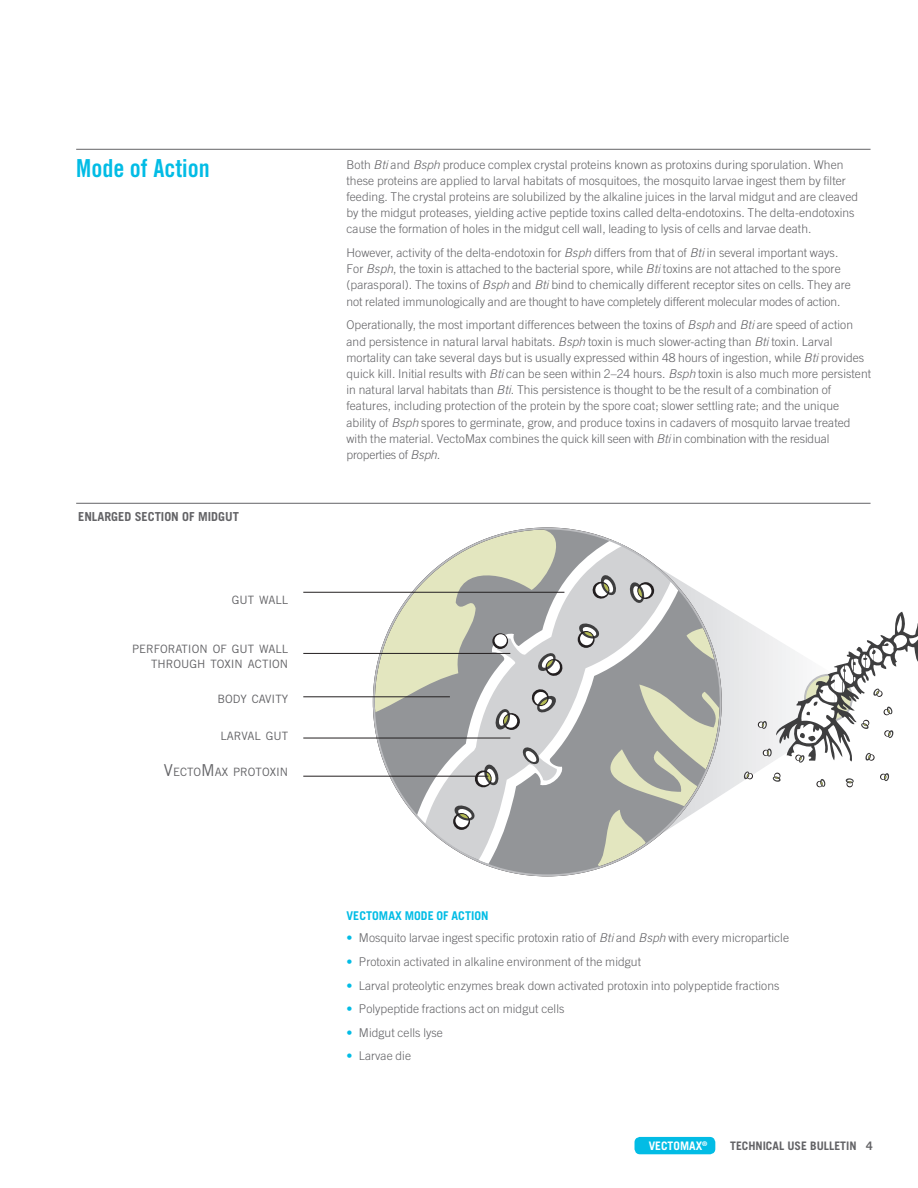
<style>
.page{position:relative;width:918px;height:1188px;background:#fff}
.page>*{position:absolute;margin:0;border:0;box-sizing:border-box;transform-origin:0 0}
.t1{font:24.75px "Trade Gothic LT Std Bd Cn 20";color:#02bce5}
.t2{font:700 12.45px "Trade Gothic LT Std";color:#636366}
.t3{font:300 12px/16.2px "Trade Gothic LT Std";letter-spacing:.005em;color:#636366}
.t4{font:700 12px "Trade Gothic LT Std";letter-spacing:.005em;color:#02bce5}
.t5{font:700 11.7px "Trade Gothic LT Std";color:#636366}
.t6{font:700 11.7px "Trade Gothic LT Std";color:#fff}
.t7{font:11.55px/15px "Trade Gothic LT Std";color:#636366;text-align:right}
.s1{font-style:italic}
.s2{font-size:16.5px}
.s3{color:#02bce5}
</style>
<div class="page">
<div style="left:635px;top:1137px;width:80px;height:17px;background:#02bce5;border-radius:6px"></div>
<hr style="left:76px;top:149px;width:795px;height:1px;background:#636366">
<hr style="left:76px;top:503px;width:795px;height:1px;background:#636366">
<svg style="left:724px;top:607px;width:46px;height:186px"></svg>
<svg style="left:374px;top:528px;width:350px;height:348px"></svg>
<svg style="left:420px;top:542px;width:254px;height:320px;fill:#d1d2d4"></svg>
<svg style="left:416px;top:540px;width:207px;height:285px;background:#c7c9bb"></svg>
<svg style="left:479px;top:582px;width:199px;height:282px;background:#b6b8b7"></svg>
<svg style="left:522px;top:746px;width:18px;height:19px"></svg>
<hr style="left:303px;top:592px;width:261px;height:1px;background:#231f20">
<hr style="left:303px;top:653px;width:207px;height:1px;background:#231f20">
<hr style="left:303px;top:697px;width:147px;height:1px;background:#231f20">
<hr style="left:303px;top:738px;width:207px;height:1px;background:#231f20">
<svg style="left:492px;top:633px;width:16px;height:16px"></svg>
<div style="left:495px;top:634px;width:12px;height:13px;background:#fff;border-radius:50%"></div>
<svg style="left:453px;top:805px;width:23px;height:25px"></svg>
<svg style="left:474px;top:764px;width:25px;height:24px"></svg>
<svg style="left:495px;top:708px;width:25px;height:23px"></svg>
<svg style="left:531px;top:688px;width:26px;height:25px"></svg>
<svg style="left:537px;top:652px;width:26px;height:25px"></svg>
<svg style="left:578px;top:623px;width:22px;height:25px"></svg>
<svg style="left:592px;top:574px;width:25px;height:26px"></svg>
<svg style="left:629px;top:581px;width:26px;height:23px"></svg>
<hr style="left:303px;top:776px;width:185px;height:1px;background:#231f20">
<svg style="left:744px;top:771px;width:9px;height:9px"></svg>
<svg style="left:816px;top:779px;width:10px;height:9px"></svg>
<svg style="left:880px;top:773px;width:9px;height:8px"></svg>
<svg style="left:846px;top:778px;width:8px;height:10px"></svg>
<svg style="left:772px;top:772px;width:9px;height:10px"></svg>
<svg style="left:757px;top:612px;width:161px;height:151px"></svg>
<h1 class="t1" style="left:76px;top:153px;width:135px">Mode of Action</h1>
<p class="t3" style="left:346px;top:156px;width:513px">Both <span class="s1">Bti</span> and <span class="s1">Bsph</span> produce complex crystal proteins known as protoxins during sporulation. When these proteins are applied to larval habitats of mosquitoes, the mosquito larvae ingest them by filter feeding. The crystal proteins are solubilized by the alkaline juices in the larval midgut and are cleaved by the midgut proteases, yielding active peptide toxins called delta-endotoxins. The delta-endotoxins cause the formation of holes in the midgut cell wall, leading to lysis of cells and larvae death.</p>
<p class="t3" style="left:346px;top:245px;width:506px">However, activity of the delta-endotoxin for <span class="s1">Bsph</span> differs from that of <span class="s1">Bti</span> in several important ways.<br>For <span class="s1">Bsph</span>, the toxin is attached to the bacterial spore, while <span class="s1">Bti</span> toxins are not attached to the spore (parasporal). The toxins of <span class="s1">Bsph</span> and <span class="s1">Bti</span> bind to chemically different receptor sites on cells. They are not related immunologically and are thought to have completely different molecular modes of action.</p>
<p class="t3" style="left:346px;top:317px;width:526px">Operationally, the most important differences between the toxins of <span class="s1">Bsph</span> and <span class="s1">Bti</span> are speed of action and persistence in natural larval habitats. <span class="s1">Bsph</span> toxin is much slower-acting than <span class="s1">Bti</span> toxin. Larval mortality can take several days but is usually expressed within 48 hours of ingestion, while <span class="s1">Bti</span> provides quick kill. Initial results with <span class="s1">Bti</span> can be seen within 2–24 hours. <span class="s1">Bsph</span> toxin is also much more persistent in natural larval habitats than <span class="s1">Bti</span>. This persistence is thought to be the result of a combination of features, including protection of the protein by the spore coat; slower settling rate; and the unique ability of <span class="s1">Bsph</span> spores to germinate, grow, and produce toxins in cadavers of mosquito larvae treated with the material. VectoMax combines the quick kill seen with <span class="s1">Bti</span> in combination with the residual properties of <span class="s1">Bsph.</span></p>
<p class="t2" style="left:78px;top:509px;width:162px">ENLARGED SECTION OF MIDGUT</p>
<p class="t7" style="left:232px;top:593px;width:58px">GUT WALL</p>
<p class="t7" style="left:132px;top:641px;width:158px">PERFORATION OF GUT WALL<br>THROUGH TOXIN ACTION</p>
<p class="t7" style="left:217px;top:691px;width:72px">BODY CAVITY</p>
<p class="t7" style="left:221px;top:728px;width:69px">LARVAL GUT</p>
<p class="t7" style="left:164px;top:764px;width:126px"><span class="s2">V</span>ECTO<span class="s2">M</span>AX PROTOXIN</p>
<p class="t4" style="left:346px;top:908px;width:144px">VECTOMAX MODE OF ACTION</p>
<p class="t3" style="left:346px;top:930px;width:444px"><span class="s3">•</span> Mosquito larvae ingest specific protoxin ratio of <span class="s1">Bti</span> and <span class="s1">Bsph</span> with every microparticle</p>
<p class="t3" style="left:346px;top:953px;width:296px"><span class="s3">•</span> Protoxin activated in alkaline environment of the midgut</p>
<p class="t3" style="left:346px;top:977px;width:434px"><span class="s3">•</span> Larval proteolytic enzymes break down activated protoxin into polypeptide fractions</p>
<p class="t3" style="left:346px;top:1001px;width:219px"><span class="s3">•</span> Polypeptide fractions act on midgut cells</p>
<p class="t3" style="left:346px;top:1024px;width:98px"><span class="s3">•</span> Midgut cells lyse</p>
<p class="t3" style="left:346px;top:1048px;width:66px"><span class="s3">•</span> Larvae die</p>
<p class="t6" style="left:649px;top:1138px;width:60px">VECTOMAX<sup>®</sup></p>
<p class="t5" style="left:730px;top:1138px;width:144px">TECHNICAL USE BULLETIN 4</p>
</div>
